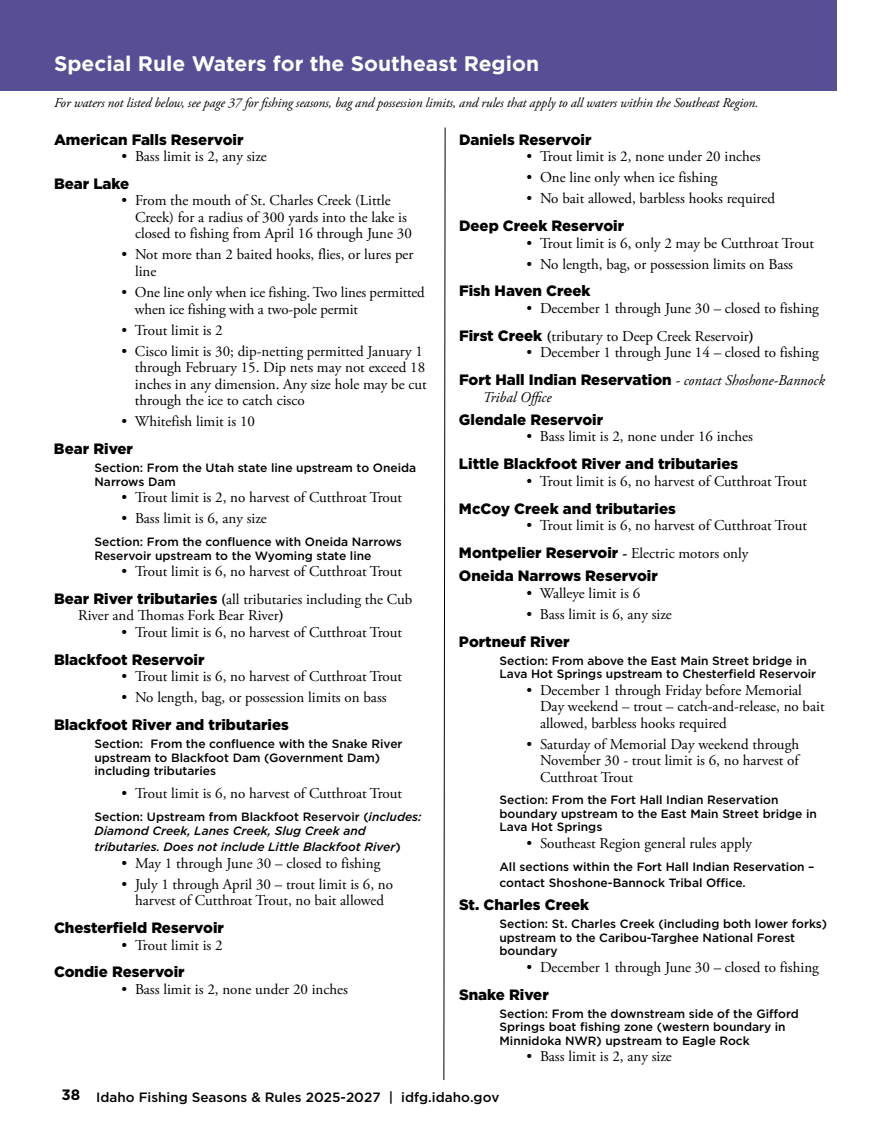
<style>
.page{position:relative;width:891px;height:1134px;background:#fff}
.page>*{position:absolute;margin:0;border:0;box-sizing:border-box;transform-origin:0 0}
.t1{font:700 21px "Gotham";color:#fff}
.t2{font:15px/16.5px "Adobe Garamond Pro";color:#000}
.t3{font:900 15px/23.2px "Gotham";color:#000}
.t4{font:italic 15px "Adobe Garamond Pro";color:#000}
.t5{font:italic 13.5px "Adobe Garamond Pro";letter-spacing:-.01em;color:#000}
.t6{font:500 13.5px "Gotham";color:#000}
.t7{font:500 12px/13.5px "Gotham";color:#000}
.t8{font:italic 500 12px/13.5px "Gotham";color:#000}
.s1{font-family:"Gotham";font-weight:900}
.s2{font-weight:700}
.s3{font-style:normal}
.s4{font-family:"Adobe Garamond Pro";font-weight:400;font-style:italic}
.s5{font-family:"Adobe Garamond Pro";font-weight:700}
.s6{font-family:"Adobe Garamond Pro";font-weight:400}
.s7{font-weight:700;font-size:15px}
</style>
<div class="page">
<div style="left:0;top:0;width:837px;height:91px;background:#574f95"></div>
<svg style="left:443px;top:127px;width:3px;height:954px"></svg>
<h1 class="t1" style="left:54px;top:49px;width:487px">Special Rule Waters for the Southeast Region</h1>
<p class="t5" style="left:54px;top:95px;width:706px">For waters not listed below, see page 37 for fishing seasons, bag and possession limits, and rules that apply to all waters within the Southeast Region.</p>
<p class="t3" style="left:54px;top:127px;width:191px">American Falls Reservoir</p>
<p class="t2" style="left:122px;top:149px;width:147px">• Bass limit is 2, any size</p>
<p class="t3" style="left:54px;top:172px;width:77px">Bear Lake</p>
<p class="t2" style="left:135px;top:193px;width:278px;text-indent:-14px">• From the mouth of St. Charles Creek (Little<br>Creek) for a radius of 300 yards into the lake is closed to fishing from April 16 through June 30</p>
<p class="t2" style="left:135px;top:247px;width:280px;text-indent:-14px">• Not more than 2 baited hooks, flies, or lures per line</p>
<p class="t2" style="left:135px;top:285px;width:291px;text-indent:-13px">• One line only when ice fishing. Two lines permitted when ice fishing with a two-pole permit</p>
<p class="t2" style="left:121px;top:322px;width:103px">• Trout limit is 2</p>
<p class="t2" style="left:135px;top:343px;width:293px;text-indent:-14px">• Cisco limit is 30; dip-netting permitted January 1 through February 15. Dip nets may not exceed 18 inches in any dimension. Any size hole may be cut through the ice to catch cisco</p>
<p class="t2" style="left:121px;top:414px;width:135px">• Whitefish limit is 10</p>
<p class="t3" style="left:54px;top:437px;width:81px">Bear River</p>
<p class="t7" style="left:94px;top:461px;width:323px">Section: From the Utah state line upstream to Oneida<br>Narrows Dam</p>
<p class="t2" style="left:122px;top:490px;width:282px">• Trout limit is 2, no harvest of Cutthroat Trout</p>
<p class="t2" style="left:122px;top:511px;width:147px">• Bass limit is 6, any size</p>
<p class="t7" style="left:94px;top:535px;width:309px">Section: From the confluence with Oneida Narrows<br>Reservoir upstream to the Wyoming state line</p>
<p class="t2" style="left:54px;top:558px;width:360px;line-height:27.9px;text-indent:68px">• Trout limit is 6, no harvest of Cutthroat Trout<br><span class="s1">Bear River tributaries</span> <span class="s2">(</span>all tributaries including the Cub</p>
<p class="t2" style="left:78px;top:608px;width:207px">River and Thomas Fork Bear River<span class="s2">)</span></p>
<p class="t2" style="left:122px;top:624px;width:282px">• Trout limit is 6, no harvest of Cutthroat Trout</p>
<p class="t3" style="left:54px;top:648px;width:152px">Blackfoot Reservoir</p>
<p class="t2" style="left:122px;top:669px;width:282px">• Trout limit is 6, no harvest of Cutthroat Trout</p>
<p class="t2" style="left:122px;top:690px;width:267px">• No length, bag, or possession limits on bass</p>
<p class="t3" style="left:54px;top:713px;width:236px">Blackfoot River and tributaries</p>
<p class="t7" style="left:94px;top:737px;width:310px">Section: From the confluence with the Snake River upstream to Blackfoot Dam (Government Dam) including tributaries</p>
<p class="t2" style="left:122px;top:786px;width:282px">• Trout limit is 6, no harvest of Cutthroat Trout</p>
<p class="t8" style="left:94px;top:810px;width:329px"><span class="s3">Section: Upstream from Blackfoot Reservoir (</span>includes:<br>Diamond Creek, Lanes Creek, Slug Creek and</p>
<p class="t8" style="left:94px;top:840px;width:308px">tributaries. Does not include Little Blackfoot River<span class="s3">)</span></p>
<p class="t2" style="left:122px;top:855px;width:260px">• May 1 through June 30 – closed to fishing</p>
<p class="t2" style="left:122px;top:876px;width:273px;text-align:center">• July 1 through April 30 – trout limit is 6, no harvest of Cutthroat Trout, no bait allowed</p>
<p class="t3" style="left:54px;top:916px;width:171px">Chesterfield Reservoir</p>
<p class="t2" style="left:122px;top:937px;width:103px">• Trout limit is 2</p>
<p class="t3" style="left:54px;top:960px;width:132px">Condie Reservoir</p>
<p class="t2" style="left:122px;top:981px;width:228px">• Bass limit is 2, none under 20 inches</p>
<p class="t3" style="left:459px;top:127px;width:134px">Daniels Reservoir</p>
<p class="t2" style="left:526px;top:149px;width:236px">• Trout limit is 2, none under 20 inches</p>
<p class="t2" style="left:526px;top:170px;width:193px">• One line only when ice fishing</p>
<p class="t2" style="left:526px;top:191px;width:250px">• No bait allowed, barbless hooks required</p>
<p class="t3" style="left:459px;top:214px;width:167px">Deep Creek Reservoir</p>
<p class="t2" style="left:526px;top:235px;width:289px">• Trout limit is 6, only 2 may be Cutthroat Trout</p>
<p class="t2" style="left:526px;top:256px;width:268px">• No length, bag, or possession limits on Bass</p>
<p class="t3" style="left:459px;top:279px;width:133px">Fish Haven Creek</p>
<p class="t2" style="left:459px;top:295px;width:361px;line-height:27.9px;text-indent:68px">• December 1 through June 30 – closed to fishing<br><span class="s1">First Creek</span> <span class="s2">(</span>tributary to Deep Creek Reservoir<span class="s2">)</span></p>
<p class="t2" style="left:526px;top:345px;width:294px">• December 1 through June 14 – closed to fishing</p>
<p class="t3" style="left:459px;top:368px;width:367px">Fort Hall Indian Reservation <span class="s4">- contact Shoshone-Bannock</span></p>
<p class="t4" style="left:483px;top:388px;width:70px">Tribal Office</p>
<p class="t3" style="left:459px;top:408px;width:146px">Glendale Reservoir</p>
<p class="t2" style="left:526px;top:429px;width:228px">• Bass limit is 2, none under 16 inches</p>
<p class="t3" style="left:459px;top:452px;width:281px">Little Blackfoot River and tributaries</p>
<p class="t2" style="left:526px;top:473px;width:282px">• Trout limit is 6, no harvest of Cutthroat Trout</p>
<p class="t3" style="left:459px;top:497px;width:218px">McCoy Creek and tributaries</p>
<p class="t2" style="left:526px;top:518px;width:282px">• Trout limit is 6, no harvest of Cutthroat Trout</p>
<p class="t3" style="left:459px;top:541px;width:291px">Montpelier Reservoir <span class="s5">-</span> <span class="s6">Electric motors only<br></span>Oneida Narrows Reservoir</p>
<p class="t2" style="left:526px;top:585px;width:115px">• Walleye limit is 6</p>
<p class="t2" style="left:526px;top:606px;width:147px">• Bass limit is 6, any size</p>
<p class="t3" style="left:459px;top:630px;width:112px">Portneuf River</p>
<p class="t7" style="left:500px;top:654px;width:318px">Section: From above the East Main Street bridge in<br>Lava Hot Springs upstream to Chesterfield Reservoir</p>
<p class="t2" style="left:540px;top:682px;width:286px;text-indent:-14px">• December 1 through Friday before Memorial<br>Day weekend – trout – catch-and-release, no bait allowed, barbless hooks required</p>
<p class="t2" style="left:540px;top:736px;width:261px;text-align:justify;text-indent:-14px">• Saturday of Memorial Day weekend through November 30 - trout limit is 6, no harvest of Cutthroat Trout</p>
<p class="t7" style="left:500px;top:793px;width:319px">Section: From the Fort Hall Indian Reservation boundary upstream to the East Main Street bridge in<br>Lava Hot Springs</p>
<p class="t2" style="left:526px;top:836px;width:227px">• Southeast Region general rules apply</p>
<p class="t7" style="left:500px;top:858px;width:317px;line-height:16.5px">All sections within the Fort Hall Indian Reservation – contact Shoshone-Bannock Tribal Office.</p>
<p class="t3" style="left:459px;top:893px;width:132px">St. Charles Creek</p>
<p class="t7" style="left:500px;top:917px;width:329px">Section: St. Charles Creek (including both lower forks) upstream to the Caribou-Targhee National Forest boundary</p>
<p class="t2" style="left:526px;top:960px;width:294px">• December 1 through June 30 – closed to fishing</p>
<p class="t3" style="left:459px;top:983px;width:91px">Snake River</p>
<p class="t7" style="left:500px;top:1007px;width:301px">Section: From the downstream side of the Gifford<br>Springs boat fishing zone (western boundary in<br>Minnidoka NWR) upstream to Eagle Rock</p>
<p class="t2" style="left:526px;top:1049px;width:147px">• Bass limit is 2, any size</p>
<p class="t6" style="left:61px;top:1088px;width:440px"><span class="s7">38</span> Idaho Fishing Seasons &amp; Rules 2025-2027 | idfg.idaho.gov</p>
</div>
